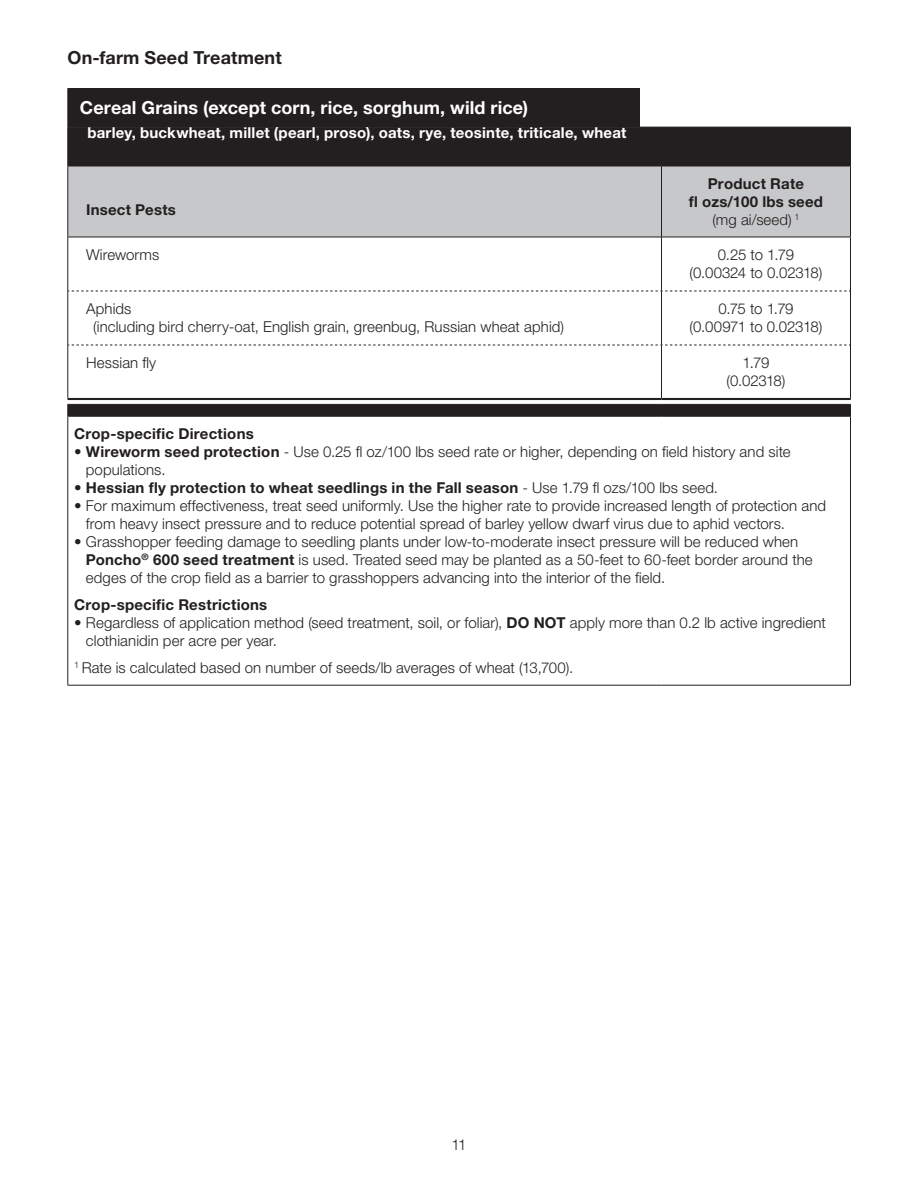
<style>
.page{position:relative;width:918px;height:1188px;background:#fff}
.page>*{position:absolute;margin:0;border:0;box-sizing:border-box;transform-origin:0 0}
.t1{font:700 18px "Helvetica Neue LT Pro";letter-spacing:.005em;color:#fff}
.t2{font:700 18px "Helvetica Neue LT Pro";letter-spacing:.01em;color:#231f20}
.t3{font:300 15px/18px "Helvetica Neue LT Pro";letter-spacing:.005em;color:#231f20}
.t4{font:700 15px/18px "Helvetica Neue LT Pro";letter-spacing:.015em;color:#231f20;text-align:center}
.t5{font:700 15px "Helvetica Neue LT Pro";letter-spacing:.015em;color:#fff}
.t6{font:300 15px/18px "Helvetica Neue LT Pro";letter-spacing:-.02em;color:#231f20;text-align:center}
.t7{font:300 15px/18px "Helvetica Neue LT Pro";letter-spacing:-.025em;color:#231f20;text-align:center}
.s1{font-weight:300}
.s2{font-weight:700}
</style>
<div class="page">
<div style="left:69px;top:128px;width:781px;height:38px;background:#231f20"></div>
<div style="left:69px;top:167px;width:781px;height:70px;background:#c7c8ca"></div>
<svg style="left:68px;top:290px;width:782px;height:395px"></svg>
<hr style="left:68px;top:127px;width:1px;height:39px;background:#231f20">
<hr style="left:68px;top:166px;width:1px;height:71px;background:#231f20">
<hr style="left:661px;top:166px;width:1px;height:71px;background:#231f20">
<hr style="left:850px;top:166px;width:1px;height:71px;background:#231f20">
<hr style="left:68px;top:237px;width:594px;height:1px;background:#231f20">
<hr style="left:68px;top:237px;width:1px;height:54px;background:#231f20">
<hr style="left:68px;top:291px;width:1px;height:54px;background:#231f20">
<hr style="left:68px;top:345px;width:1px;height:53px;background:#231f20">
<hr style="left:661px;top:345px;width:1px;height:53px;background:#231f20">
<hr style="left:850px;top:345px;width:1px;height:53px;background:#231f20">
<hr style="left:68px;top:416px;width:594px;height:1px;background:#231f20">
<hr style="left:68px;top:417px;width:1px;height:268px;background:#231f20">
<hr style="left:662px;top:416px;width:189px;height:1px;background:#231f20">
<hr style="left:850px;top:417px;width:1px;height:268px;background:#231f20">
<hr style="left:68px;top:685px;width:594px;height:1px;background:#231f20">
<hr style="left:662px;top:685px;width:189px;height:1px;background:#231f20">
<hr style="left:68px;top:127px;width:594px;height:1px;background:#231f20">
<hr style="left:662px;top:127px;width:189px;height:1px;background:#231f20">
<hr style="left:662px;top:237px;width:189px;height:1px;background:#231f20">
<hr style="left:661px;top:237px;width:1px;height:54px;background:#231f20">
<hr style="left:850px;top:237px;width:1px;height:54px;background:#231f20">
<hr style="left:661px;top:291px;width:1px;height:54px;background:#231f20">
<hr style="left:850px;top:291px;width:1px;height:54px;background:#231f20">
<svg style="left:68px;top:291px;width:782px;height:1px"></svg>
<svg style="left:68px;top:345px;width:782px;height:1px"></svg>
<hr style="left:68px;top:398px;width:594px;height:2px;background:#231f20">
<hr style="left:662px;top:398px;width:189px;height:2px;background:#231f20">
<hr style="left:68px;top:404px;width:594px;height:1px;background:#231f20">
<hr style="left:662px;top:404px;width:189px;height:1px;background:#231f20">
<hr style="left:850px;top:127px;width:1px;height:39px;background:#231f20">
<hr style="left:68px;top:166px;width:594px;height:1px;background:#231f20">
<hr style="left:662px;top:166px;width:189px;height:1px;background:#231f20">
<div style="left:68px;top:88px;width:572px;height:39px;background:#231f20"></div>
<p class="t2" style="left:68px;top:46px;width:216px">On-farm Seed Treatment</p>
<p class="t1" style="left:80px;top:96px;width:450px">Cereal Grains (except corn, rice, sorghum, wild rice)</p>
<p class="t5" style="left:87px;top:123px;width:541px">barley, buckwheat, millet (pearl, proso), oats, rye, teosinte, triticale, wheat</p>
<p class="t4" style="left:86px;top:201px;width:91px">Insect Pests</p>
<p class="t4" style="left:689px;top:174px;width:136px">Product Rate<br>fl ozs/100 lbs seed <span class="s1">(mg ai/seed)</span> <sup>1</sup></p>
<p class="t3" style="left:86px;top:245px;width:75px">Wireworms</p>
<p class="t6" style="left:689px;top:246px;width:134px">0. 25 to 1.79<br>(0. 00324 to 0. 02318)</p>
<p class="t3" style="left:93px;top:299px;width:473px;text-indent:-7px">Aphids<br>(including bird cherry-oat, English grain, greenbug, Russian wheat aphid)</p>
<p class="t7" style="left:690px;top:300px;width:134px">0.75 to 1.79 (0.00971 to 0.02318)</p>
<p class="t3" style="left:86px;top:353px;width:72px">Hessian fly</p>
<p class="t3" style="left:726px;top:354px;width:60px;text-align:center">1.79<br>(0. 02318)</p>
<p class="t4" style="left:74px;top:424px;width:181px">Crop-specific Directions</p>
<p class="t3" style="left:86px;top:442px;width:706px;text-indent:-12px">• <span class="s2">Wireworm seed protection</span> - Use 0. 25 fl oz/100 lbs seed rate or higher, depending on field history and site populations.</p>
<p class="t4" style="left:74px;top:478px;width:642px"><span class="s1">•</span> Hessian fly protection to wheat seedlings in the Fall season <span class="s1">- Use 1.79 fl ozs/100 lbs seed.</span></p>
<p class="t3" style="left:86px;top:496px;width:742px;text-indent:-12px">• For maximum effectiveness, treat seed uniformly. Use the higher rate to provide increased length of protection and from heavy insect pressure and to reduce potential spread of barley yellow dwarf virus due to aphid vectors.</p>
<p class="t3" style="left:86px;top:532px;width:728px;text-indent:-12px">• Grasshopper feeding damage to seedling plants under low-to-moderate insect pressure will be reduced when<br><span class="s2">Poncho</span><sup>®</sup> <span class="s2">600 seed treatment</span> is used. Treated seed may be planted as a 50-feet to 60-feet border around the edges of the crop field as a barrier to grasshoppers advancing into the interior of the field.</p>
<p class="t4" style="left:74px;top:595px;width:194px">Crop-specific Restrictions</p>
<p class="t3" style="left:86px;top:613px;width:741px;text-indent:-12px">• Regardless of application method (seed treatment, soil, or foliar), <span class="s2">DO NOT</span> apply more than 0. 2 lb active ingredient clothianidin per acre per year.</p>
<p class="t3" style="left:74px;top:658px;width:497px"><sup>1</sup> Rate is calculated based on number of seeds/lb averages of wheat (13,700).</p>
<p class="t3" style="left:451px;top:1136px;width:17px">11</p>
</div>
